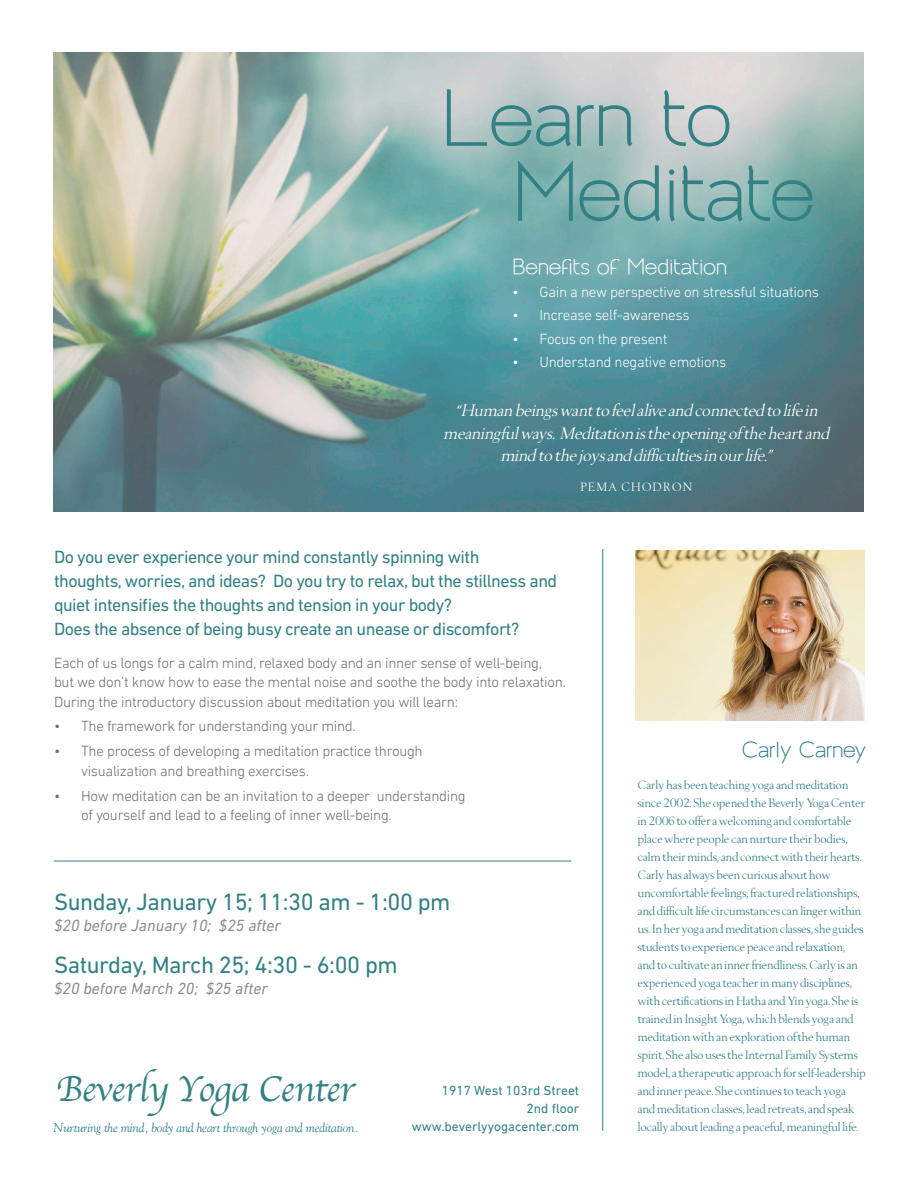
<style>
.page{position:relative;width:918px;height:1188px;background:#fff}
.page>*{position:absolute;margin:0;border:0;box-sizing:border-box;transform-origin:0 0}
.t1{font:54px/75px "Archivio 900";letter-spacing:-.02em;color:#338185}
.t2{font:37.2px "Apple Chancery";letter-spacing:-.02em;color:#338185}
.t3{font:24px "DIN Next LT Pro";letter-spacing:-.02em;color:#338185}
.t4{font:18px/24px "DIN Next LT Pro";letter-spacing:-.03em;color:#338185}
.t5{font:italic 16.5px/22.5px "Berman";color:#fff;text-align:center}
.t6{font:italic 16.5px "DIN Next LT Pro";color:#8a8c8f}
.t7{font:300 15px/19.5px "DIN Next LT Pro";letter-spacing:-.02em;color:#6c6d70}
.t8{font:300 15px "DIN Next LT Pro";letter-spacing:-.02em;color:#fff}
.t9{font:15px "Archivio 900";color:#fff}
.t10{font:15px "Archivio 900";color:#338185}
.t11{font:13.5px/18px "DIN Next LT Pro";color:#338185;text-align:right}
.t12{font:italic 12.75px "Goudy";letter-spacing:-.01em;color:#338185}
.t13{font:12px/18px "Berman";color:#338185}
.t14{font:12px "Berman";letter-spacing:.1em;color:#fff}
</style>
<div class="page">
<img style="left:54px;top:53px;width:810px;height:459px">
<img style="left:636px;top:551px;width:229px;height:169px">
<hr style="left:54px;top:861px;width:517px;height:1px;background:#338185">
<hr style="left:602px;top:549px;width:1px;height:582px;background:#338185">
<p class="t1" style="left:513px;top:88px;width:304px;text-indent:-71px">Learn to<br>Meditate</p>
<p class="t9" style="left:513px;top:260px;width:216px">Benefits of Meditation</p>
<p class="t8" style="left:513px;top:283px;width:308px">• Gain a new perspective on stressful situations</p>
<p class="t8" style="left:513px;top:307px;width:179px">• Increase self-awareness</p>
<p class="t8" style="left:513px;top:330px;width:156px">• Focus on the present</p>
<p class="t8" style="left:513px;top:354px;width:215px">• Understand negative emotions</p>
<p class="t5" style="left:444px;top:400px;width:391px">“Human beingswantto feelalive and connected to life in meaningfulway s.Meditation isthe op ening of the heartand mind to the j oy sand difficultiesin ourlife.”</p>
<p class="t14" style="left:581px;top:480px;width:113px">PEMA CHODRON</p>
<p class="t4" style="left:54px;top:544px;width:505px">Do you ever experience your mind constantly spinning with<br>thoughts, worries, and ideas? Do you try to relax, but the stillness and quiet intensifies the thoughts and tension in your body?<br>Does the absence of being busy create an unease or discomfort?</p>
<p class="t7" style="left:54px;top:652px;width:513px">Each of us longs for a calm mind, relaxed body and an inner sense of well-being,<br>but we don’t know how to ease the mental noise and soothe the body into relaxation.<br>During the introductory discussion about meditation you will learn:</p>
<p class="t7" style="left:54px;top:716px;width:303px">• The framework for understanding your mind.</p>
<p class="t7" style="left:81px;top:741px;width:343px;text-indent:-27px">• The process of developing a meditation practice through visualization and breathing exercises.</p>
<p class="t7" style="left:81px;top:786px;width:386px;text-indent:-27px">• How meditation can be an invitation to a deeper understanding of yourself and lead to a feeling of inner well-being.</p>
<p class="t3" style="left:54px;top:888px;width:398px">Sunday, January 15; 11:30 am - 1:00 pm</p>
<p class="t6" style="left:54px;top:916px;width:229px">$20 before January 10; $25 after</p>
<p class="t3" style="left:54px;top:951px;width:345px">Saturday, March 25; 4:30 - 6:00 pm</p>
<p class="t6" style="left:54px;top:979px;width:216px">$20 before March 20; $25 after</p>
<p class="t2" style="left:56px;top:1059px;width:301px">Beverly Yoga Center</p>
<p class="t11" style="left:442px;top:1081px;width:139px">1917 West 103rd Street<br>2nd floor</p>
<p class="t12" style="left:54px;top:1120px;width:307px">Nurturing the mind, body and heart through yoga and meditation.</p>
<p class="t11" style="left:412px;top:1117px;width:169px">www.beverlyyogacenter.com</p>
<p class="t10" style="left:741px;top:743px;width:127px">Carly Carney</p>
<p class="t13" style="left:638px;top:776px;width:230px">Carly has been teaching yoga and meditation since 2002. She opened the Beverly Yoga Center in 2006 to offer a welcoming and comfortable place where people can nurture their bodies, calm their minds, and connect with their hearts.<br>Carly has always been curious about how uncomfortable feelings, fractured relationships, and difficult life circumstances can linger within us. In her yoga and meditation classes, she guides students to experience peace and relaxation,<br>and to cultivate an inner friendliness. Carly is an experienced yoga teacher in many disciplines, with certifications in Hatha and Yin yoga. She is trained in Insight Yoga, which blends yoga and meditation with an exploration of the human spirit. She also uses the Internal Family Systems model, a therapeutic approach for self-leadership and inner peace. She continues to teach yoga and meditation classes, lead retreats, and speak locally about leading a peaceful, meaningful life.</p>
</div>
